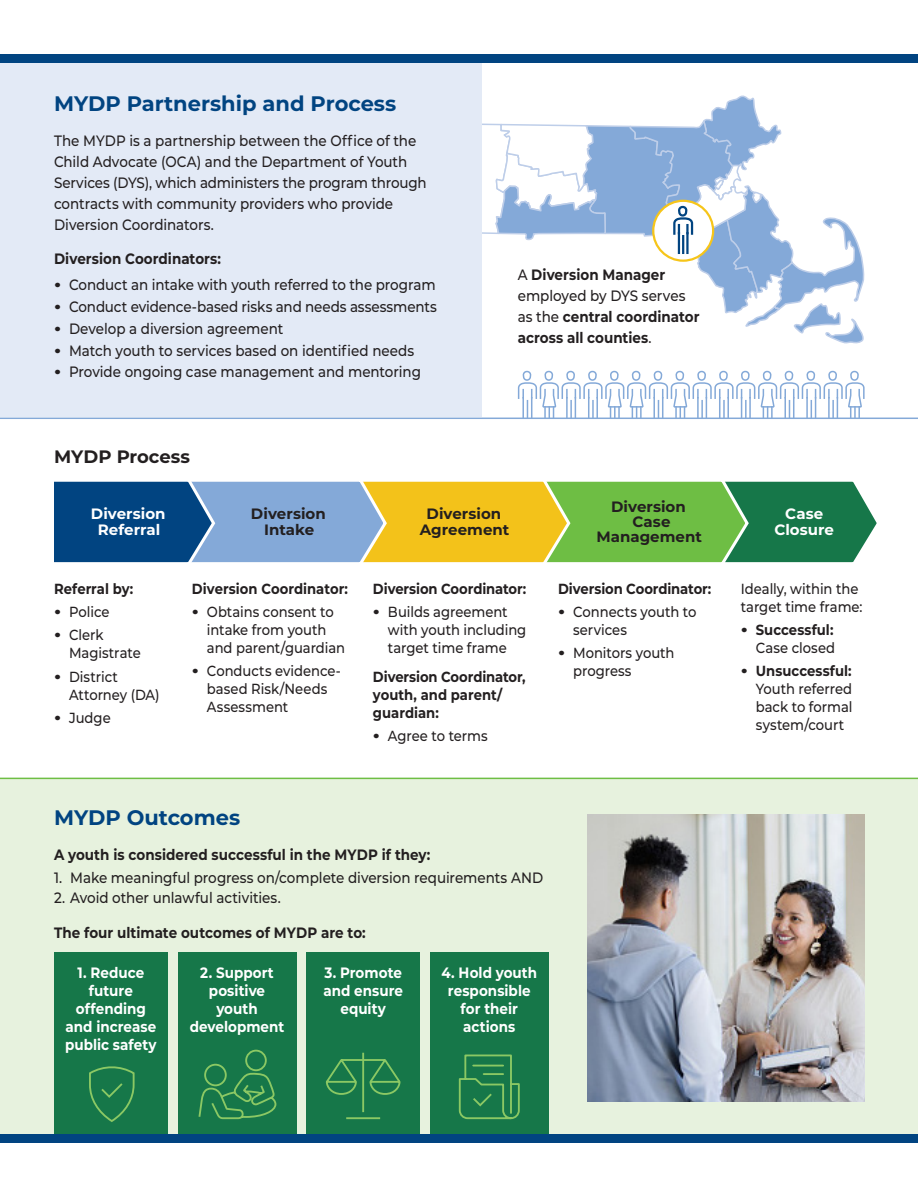
<style>
.page{position:relative;width:918px;height:1188px;background:#fff}
.page>*{position:absolute;margin:0;border:0;box-sizing:border-box;transform-origin:0 0}
.t1{font:700 21px "Montserrat";color:#014481}
.t2{font:700 18px "Montserrat";color:#231f20}
.t3{font:500 15px/21px "Montserrat";letter-spacing:-.005em;color:#231f20;scale:.9 1}
.t4{font:700 15px/21px "Montserrat";color:#231f20;scale:.9 1}
.t5{font:700 15px/18px "Montserrat";color:#fff;text-align:center;scale:.9 1}
.t6{font:700 15px/15px "Montserrat";color:#231f20;text-align:center}
.t7{font:700 15px/16.5px "Montserrat";color:#fff;text-align:center}
.t8{font:500 14.7px/18px "Montserrat";color:#231f20;scale:.9 1}
.t9{font:700 14.7px/18px "Montserrat";color:#231f20;scale:.9 1}
.s1{font-weight:700;font-size:18px}
.s2{font-weight:500}
.s3{font-size:18px}
.s4{font-weight:700}
</style>
<div class="page">
<div style="left:0;top:778px;width:918px;height:360px;background:#e7f2de"></div>
<div style="left:54px;top:953px;width:114px;height:184px;background:#167749"></div>
<div style="left:306px;top:953px;width:114px;height:184px;background:#167749"></div>
<div style="left:178px;top:953px;width:118px;height:184px;background:#167749"></div>
<div style="left:430px;top:953px;width:119px;height:184px;background:#167749"></div>
<div style="left:0;top:56px;width:482px;height:361px;background:#e3eaf6"></div>
<div style="left:0;top:54px;width:918px;height:8px;background:#014481"></div>
<img style="left:588px;top:814px;width:277px;height:287px">
<hr style="left:0;top:418px;width:918px;height:1px;background:#84a9d8">
<hr style="left:0;top:778px;width:918px;height:1px;background:#6ebe44">
<div style="left:0;top:1134px;width:918px;height:8px;background:#014481"></div>
<svg style="left:54px;top:481px;width:823px;height:82px;background:#769d6d"></svg>
<svg style="left:482px;top:95px;width:383px;height:249px"></svg>
<svg style="left:517px;top:370px;width:348px;height:47px"></svg>
<svg style="left:198px;top:1049px;width:79px;height:71px"></svg>
<svg style="left:89px;top:1066px;width:46px;height:56px"></svg>
<hr style="left:362px;top:1053px;width:2px;height:59px;background:#8bc864">
<hr style="left:346px;top:1117px;width:34px;height:2px;background:#8bc864">
<svg style="left:325px;top:1057px;width:76px;height:39px"></svg>
<svg style="left:458px;top:1054px;width:62px;height:66px"></svg>
<h2 class="t1" style="left:54px;top:89px;width:344px">MYDP Partnership and Process</h2>
<p class="t3" style="left:54px;top:129px;width:416px">The MYDP is a partnership between the Office of the Child Advocate (OCA) and the Department of Youth Services (DYS), which administers the program through contracts with community providers who provide Diversion Coordinators.</p>
<p class="t4" style="left:54px;top:248px;width:187px">Diversion Coordinators:</p>
<p class="t3" style="left:54px;top:274px;width:426px"><span class="s1">•</span> Conduct an intake with youth referred to the program</p>
<p class="t3" style="left:54px;top:296px;width:427px"><span class="s1">•</span> Conduct evidence-based risks and needs assessments</p>
<p class="t3" style="left:54px;top:317px;width:256px"><span class="s1">•</span> Develop a diversion agreement</p>
<p class="t3" style="left:54px;top:339px;width:402px"><span class="s1">•</span> Match youth to services based on identified needs</p>
<p class="t3" style="left:54px;top:361px;width:409px"><span class="s1">•</span> Provide ongoing case management and mentoring</p>
<p class="t4" style="left:518px;top:263px;width:204px"><span class="s2">A</span> Diversion Manager <span class="s2">employed by DYS serves as the</span> central coordinator across all counties<span class="s2">.</span></p>
<h3 class="t2" style="left:54px;top:443px;width:137px">MYDP Process</h3>
<p class="t7" style="left:91px;top:505px;width:76px">Diversion<br>Referral</p>
<p class="t6" style="left:251px;top:505px;width:76px;line-height:16.5px">Diversion<br>Intake</p>
<p class="t6" style="left:420px;top:505px;width:91px;line-height:16.5px">Diversion<br>Agreement</p>
<p class="t6" style="left:597px;top:499px;width:107px">Diversion<br>Case<br>Management</p>
<p class="t9" style="left:54px;top:579px;width:90px">Referral by:</p>
<p class="t8" style="left:54px;top:602px;width:63px"><span class="s1">•</span> Police</p>
<p class="t8" style="left:69px;top:626px;width:81px;text-indent:-15px"><span class="s1">•</span> Clerk<br>Magistrate</p>
<p class="t8" style="left:69px;top:667px;width:102px;text-indent:-15px"><span class="s1">•</span> District<br>Attorney (DA)</p>
<p class="t8" style="left:54px;top:708px;width:65px"><span class="s1">•</span> Judge</p>
<p class="t9" style="left:192px;top:579px;width:175px">Diversion Coordinator:</p>
<p class="t8" style="left:207px;top:602px;width:155px;text-indent:-15px"><span class="s1">•</span> Obtains consent to intake from youth and parent/guardian</p>
<p class="t8" style="left:207px;top:662px;width:151px;text-indent:-15px"><span class="s1">•</span> Conducts evidence&shy;based Risk/Needs<br>Assessment</p>
<p class="t9" style="left:373px;top:579px;width:172px">Diversion Coordinator:</p>
<p class="t8" style="left:388px;top:602px;width:155px;text-indent:-15px"><span class="s1">•</span> Builds agreement with youth including target time frame</p>
<p class="t9" style="left:373px;top:667px;width:171px">Diversion Coordinator, youth, and parent/ guardian:</p>
<p class="t8" style="left:373px;top:726px;width:129px"><span class="s1">•</span> Agree to terms</p>
<p class="t9" style="left:558px;top:579px;width:172px">Diversion Coordinator:</p>
<p class="t8" style="left:573px;top:602px;width:139px;text-indent:-15px"><span class="s1">•</span> Connects youth to services</p>
<p class="t8" style="left:573px;top:644px;width:114px;text-indent:-15px"><span class="s1">•</span> Monitors youth progress</p>
<h2 class="t1" style="left:54px;top:803px;width:188px">MYDP Outcomes</h2>
<p class="t4" style="left:54px;top:843px;width:420px">A youth is considered successful in the MYDP if they:</p>
<p class="t3" style="left:54px;top:867px;width:545px">1. Make meaningful progress on/complete diversion requirements AND</p>
<p class="t3" style="left:54px;top:887px;width:253px">2. Avoid other unlawful activities.</p>
<p class="t4" style="left:54px;top:921px;width:348px">The four ultimate outcomes of MYDP are to:</p>
<p class="t5" style="left:65px;top:963px;width:103px">1. Reduce future offending and increase public safety</p>
<p class="t5" style="left:323px;top:963px;width:90px">3. Promote and ensure equity</p>
<p class="t5" style="left:190px;top:963px;width:106px">2. Support positive youth development</p>
<p class="t5" style="left:441px;top:963px;width:108px">4. Hold youth responsible for their actions</p>
<p class="t7" style="left:774px;top:505px;width:61px">Case<br>Closure</p>
<p class="t8" style="left:741px;top:579px;width:137px">Ideally, within the target time frame:</p>
<p class="t9" style="left:741px;top:620px;width:106px;text-align:right"><span class="s3">•</span> Successful:<br><span class="s2">Case closed</span></p>
<p class="t8" style="left:756px;top:662px;width:109px;text-align:justify;text-indent:-15px"><span class="s1">•</span> <span class="s4">Unsuccessful:<br></span>Youth referred back to formal system/court</p>
</div>
